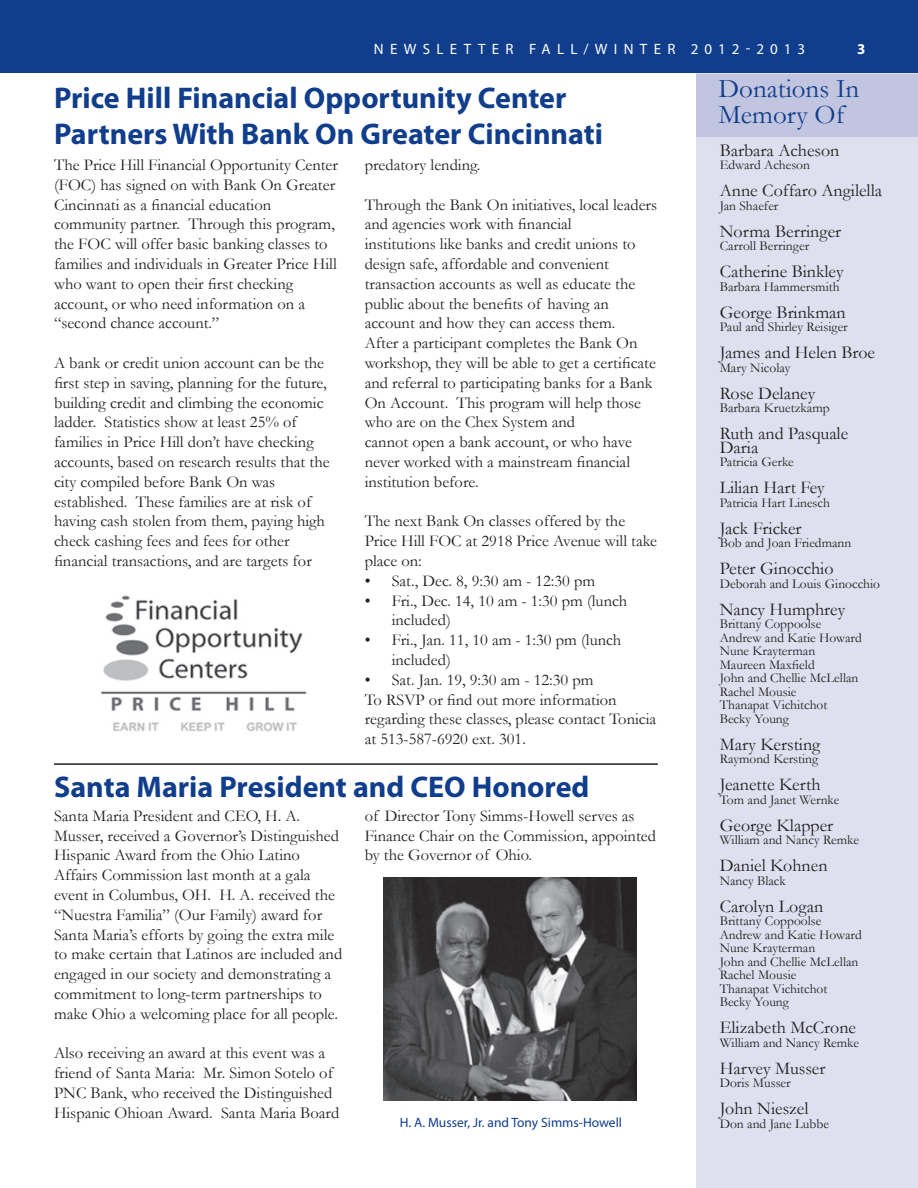
<style>
.page{position:relative;width:918px;height:1188px;background:#fff}
.page>*{position:absolute;margin:0;border:0;box-sizing:border-box;transform-origin:0 0}
.t1{font:700 30px/36px "Myriad Pro";color:#103d8c}
.t2{font:27px/25.5px "Garamond";color:#103d8c}
.t3{font:18px/13.5px "Garamond";color:#231f20}
.t4{font:16.5px/19.8px "Garamond";color:#231f20}
.t5{font:15px "Myriad Pro";letter-spacing:.41em;color:#fff}
.t6{font:700 15px "Myriad Pro";color:#fff}
.t7{font:13.5px/13.5px "Garamond";color:#231f20}
.t8{font:13.5px "Myriad Pro";color:#103d8c}
</style>
<div class="page">
<div style="left:696px;top:72px;width:222px;height:1116px;background:#dee0ef"></div>
<hr style="left:0;top:1148px;width:1px;height:40px;background:#103d8c">
<div style="left:0;top:0;width:918px;height:73px;background:#103d8c"></div>
<div style="left:696px;top:74px;width:222px;height:63px;background:#c2c5df"></div>
<hr style="left:54px;top:763px;width:604px;height:2px;background:#231f20">
<img style="left:101px;top:595px;width:206px;height:137px">
<img style="left:383px;top:877px;width:253px;height:224px">
<p class="t5" style="left:374px;top:39px;width:31px">N ewsletter</p>
<p class="t5" style="left:529px;top:39px;width:278px">FALL/WINTER 2012-2013</p>
<p class="t6" style="left:857px;top:39px;width:10px">3</p>
<h1 class="t1" style="left:54px;top:79px;width:551px">Price Hill Financial Opportunity Center<br>Partners With Bank On Greater Cincinnati</h1>
<h2 class="t2" style="left:718px;top:75px;width:142px">Donations In<br>Memory Of</h2>
<p class="t3" style="left:720px;top:143px;width:121px">Barbara Acheson</p>
<p class="t7" style="left:720px;top:158px;width:92px">Edward Acheson</p>
<p class="t3" style="left:720px;top:184px;width:164px">Anne Coffaro Angilella</p>
<p class="t7" style="left:720px;top:199px;width:60px">Jan Shaefer</p>
<p class="t3" style="left:720px;top:224px;width:123px">Norma Berringer</p>
<p class="t7" style="left:720px;top:239px;width:91px">Carroll Berringer</p>
<p class="t3" style="left:720px;top:265px;width:125px">Catherine Binkley</p>
<p class="t7" style="left:720px;top:280px;width:121px">Barbara Hammersmith</p>
<p class="t3" style="left:720px;top:305px;width:128px">George Brinkman</p>
<p class="t7" style="left:720px;top:320px;width:130px">Paul and Shirley Reisiger</p>
<p class="t3" style="left:720px;top:346px;width:157px">James and Helen Broe</p>
<p class="t7" style="left:720px;top:361px;width:72px">Mary Nicolay</p>
<p class="t3" style="left:720px;top:386px;width:97px">Rose Delaney</p>
<p class="t7" style="left:720px;top:401px;width:111px">Barbara Kruetzkamp</p>
<p class="t3" style="left:720px;top:427px;width:130px">Ruth and Pasquale<br>Daria</p>
<p class="t7" style="left:720px;top:455px;width:76px">Patricia Gerke</p>
<p class="t3" style="left:720px;top:481px;width:107px">Lilian Hart Fey</p>
<p class="t7" style="left:720px;top:496px;width:112px">Patricia Hart Linesch</p>
<p class="t3" style="left:720px;top:521px;width:83px">Jack Fricker</p>
<p class="t7" style="left:720px;top:536px;width:133px">Bob and Joan Friedmann</p>
<p class="t3" style="left:720px;top:562px;width:115px">Peter Ginocchio</p>
<p class="t7" style="left:720px;top:577px;width:162px">Deborah and Louis Ginocchio</p>
<p class="t3" style="left:720px;top:602px;width:127px">Nancy Humphrey</p>
<p class="t7" style="left:720px;top:617px;width:144px">Brittany Coppoolse<br>Andrew and Katie Howard<br>Nune Krayterman<br>Maureen Maxfield<br>John and Chellie McLellan<br>Rachel Mousie<br>Thanapat Vichitchot<br>Becky Young</p>
<p class="t3" style="left:720px;top:737px;width:102px">Mary Kersting</p>
<p class="t7" style="left:720px;top:752px;width:100px">Raymond Kersting</p>
<p class="t3" style="left:720px;top:778px;width:102px">Jeanette Kerth</p>
<p class="t7" style="left:720px;top:793px;width:121px">Tom and Janet Wernke</p>
<p class="t3" style="left:720px;top:818px;width:115px">George Klapper</p>
<p class="t7" style="left:720px;top:833px;width:141px">William and Nancy Remke</p>
<p class="t3" style="left:720px;top:859px;width:109px">Daniel Kohnen</p>
<p class="t7" style="left:720px;top:874px;width:68px">Nancy Black</p>
<p class="t3" style="left:720px;top:899px;width:105px">Carolyn Logan</p>
<p class="t7" style="left:720px;top:914px;width:144px">Brittany Coppoolse<br>Andrew and Katie Howard<br>Nune Krayterman<br>John and Chellie McLellan<br>Rachel Mousie<br>Thanapat Vichitchot<br>Becky Young</p>
<p class="t3" style="left:720px;top:1021px;width:138px">Elizabeth McCrone</p>
<p class="t7" style="left:720px;top:1036px;width:141px">William and Nancy Remke</p>
<p class="t3" style="left:720px;top:1061px;width:107px">Harvey Musser</p>
<p class="t7" style="left:720px;top:1076px;width:73px">Doris Musser</p>
<p class="t3" style="left:720px;top:1102px;width:90px">John Nieszel</p>
<p class="t7" style="left:720px;top:1117px;width:111px">Don and Jane Lubbe</p>
<p class="t4" style="left:365px;top:155px;width:117px">predatory lending.</p>
<p class="t4" style="left:365px;top:194px;width:294px">Through the Bank On initiatives, local leaders and agencies work with financial<br>institutions like banks and credit unions to design safe, affordable and convenient transaction accounts as well as educate the public about the benefits of having an account and how they can access them.<br>After a participant completes the Bank On workshop, they will be able to get a certificate and referral to participating banks for a Bank On Account. This program will help those who are on the Chex System and<br>cannot open a bank account, or who have never worked with a mainstream financial institution before.</p>
<p class="t4" style="left:365px;top:511px;width:294px">The next Bank On classes offered by the<br>Price Hill FOC at 2918 Price Avenue will take place on:</p>
<p class="t4" style="left:365px;top:570px;width:232px">• Sat., Dec. 8, 9:30 am - 12:30 pm</p>
<p class="t4" style="left:392px;top:590px;width:237px;text-indent:-27px">• Fri., Dec. 14, 10 am - 1:30 pm (lunch included)</p>
<p class="t4" style="left:392px;top:630px;width:231px;text-indent:-27px">• Fri., Jan. 11, 10 am - 1:30 pm (lunch included)</p>
<p class="t4" style="left:365px;top:669px;width:293px">• Sat. Jan. 19, 9:30 am - 12:30 pm<br>To RSVP or find out more information regarding these classes, please contact Tonicia at 513-587-6920 ext. 301.</p>
<p class="t4" style="left:54px;top:155px;width:285px">The Price Hill Financial Opportunity Center (FOC) has signed on with Bank On Greater Cincinnati as a financial education community partner. Through this program, the FOC will offer basic banking classes to families and individuals in Greater Price Hill who want to open their first checking account, or who need information on a “second chance account.”</p>
<p class="t4" style="left:54px;top:353px;width:277px">A bank or credit union account can be the first step in saving, planning for the future, building credit and climbing the economic ladder. Statistics show at least 25% of families in Price Hill don’t have checking accounts, based on research results that the city compiled before Bank On was established. These families are at risk of having cash stolen from them, paying high check cashing fees and fees for other financial transactions, and are targets for</p>
<h1 class="t1" style="left:54px;top:767px;width:537px">Santa Maria President and CEO Honored</h1>
<p class="t4" style="left:54px;top:805px;width:290px">Santa Maria President and CEO, H. A.<br>Musser, received a Governor’s Distinguished Hispanic Award from the Ohio Latino Affairs Commission last month at a gala event in Columbus, OH. H. A. received the “Nuestra Familia” (Our Family) award for Santa Maria’s efforts by going the extra mile to make certain that Latinos are included and engaged in our society and demonstrating a commitment to long-term partnerships to make Ohio a welcoming place for all people.</p>
<p class="t4" style="left:54px;top:1043px;width:287px">Also receiving an award at this event was a friend of Santa Maria: Mr. Simon Sotelo of PNC Bank, who received the Distinguished Hispanic Ohioan Award. Santa Maria Board</p>
<p class="t4" style="left:365px;top:805px;width:293px">of Director Tony Simms-Howell serves as<br>Finance Chair on the Commission, appointed by the Governor of Ohio.</p>
<p class="t8" style="left:400px;top:1114px;width:224px">H. A. Musser, Jr. and Tony Simms-Howell</p>
</div>
